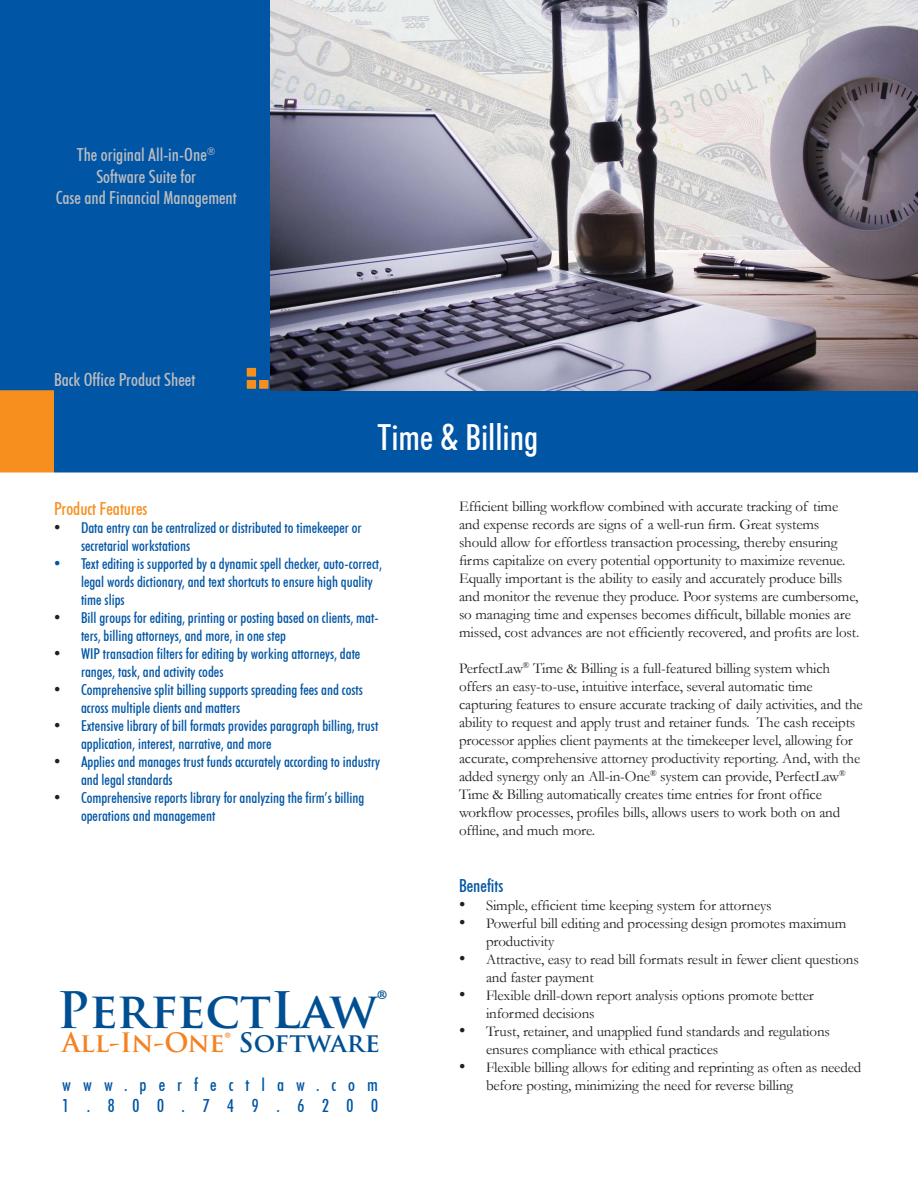
<style>
.page{position:relative;width:918px;height:1188px;background:#fff}
.page>*{position:absolute;margin:0;border:0;box-sizing:border-box;transform-origin:0 0}
.t1{font:700 49.05px "Trajan Pro";color:#004f92}
.t2{font:500 condensed 36px "Futura BT";color:#fff}
.t3{font:700 26.1px "Trajan Pro";color:#f58220}
.t4{font:500 condensed 18px "Futura BT";color:#bcbdc0}
.t5{font:500 condensed 18px "Futura BT";letter-spacing:.67em;color:#0155a5}
.t6{font:500 condensed 18px "Futura BT";color:#f68f1e}
.t7{font:500 condensed 18px "Futura BT";letter-spacing:.98em;color:#0155a5}
.t8{font:500 condensed 18px "Futura BT";color:#0155a5}
.t9{font:15px/18px "Garamond";letter-spacing:-.01em;color:#231f20}
.t10{font:500 condensed 15px/18px "Futura BT";color:#0155a5}
.s1{font-family:"Times New Roman";font-weight:400;font-stretch:normal;font-size:18px;color:#231f20}
.s2{font-family:"Times New Roman";font-weight:400;font-stretch:normal;font-size:18px}
.s3{font-size:29.25px}
.s4{color:#004f92}
.s5{font-family:"Times New Roman";font-size:18px}
</style>
<div class="page">
<div style="left:1px;top:1px;width:916px;height:430px;background:#0155a5"></div>
<div style="left:55px;top:391px;width:862px;height:81px;background:#0155a5"></div>
<div style="left:54px;top:390px;width:864px;height:82px;border:2px solid #0155a5"></div>
<div style="left:1px;top:391px;width:52px;height:81px;background:#f68f1e"></div>
<div style="left:0;top:390px;width:54px;height:82px;border:2px solid #f68f1e"></div>
<div style="left:245px;top:379px;width:13px;height:11px;background:#f68f1e;border:2px solid #0155a5"></div>
<div style="left:245px;top:366px;width:13px;height:12px;background:#f68f1e;border:2px solid #0155a5"></div>
<div style="left:258px;top:379px;width:12px;height:11px;background:#f68f1e;border:2px solid #0155a5"></div>
<img style="left:270px;top:0;width:648px;height:390px">
<p class="t4" style="left:77px;top:144px;width:140px">The original All-in-One<sup>®</sup></p>
<p class="t4" style="left:96px;top:165px;width:101px">Software Suite for</p>
<p class="t4" style="left:56px;top:187px;width:183px">Case and Financial Management</p>
<p class="t4" style="left:54px;top:369px;width:143px">Back Office Product Sheet</p>
<p class="t2" style="left:378px;top:415px;width:162px">Time &amp; Billing</p>
<p class="t6" style="left:54px;top:497px;width:95px">Product Features</p>
<p class="t10" style="left:81px;top:518px;width:282px;text-indent:-27px"><span class="s1">•</span> Data entry can be centralized or distributed to timekeeper or secretarial workstations</p>
<p class="t10" style="left:81px;top:554px;width:303px;text-indent:-27px"><span class="s2">•</span> Text editing is supported by a dynamic spell checker, auto-correct, legal words dictionary, and text shortcuts to ensure high quality time slips</p>
<p class="t10" style="left:81px;top:608px;width:299px;text-indent:-27px"><span class="s1">•</span> Bill groups for editing, printing or posting based on clients, mat&shy;ters, billing attorneys, and more, in one step</p>
<p class="t10" style="left:81px;top:644px;width:281px;text-indent:-27px"><span class="s1">•</span> WIP transaction filters for editing by working attorneys, date ranges, task, and activity codes</p>
<p class="t10" style="left:81px;top:680px;width:283px;text-indent:-27px"><span class="s1">•</span> Comprehensive split billing supports spreading fees and costs across multiple clients and matters</p>
<p class="t10" style="left:81px;top:716px;width:299px;text-indent:-27px"><span class="s1">•</span> Extensive library of bill formats provides paragraph billing, trust application, interest, narrative, and more</p>
<p class="t10" style="left:81px;top:752px;width:301px;text-indent:-27px"><span class="s1">•</span> Applies and manages trust funds accurately according to industry and legal standards</p>
<p class="t10" style="left:81px;top:788px;width:285px;text-indent:-27px"><span class="s1">•</span> Comprehensive reports library for analyzing the firm’s billing operations and management</p>
<p class="t1" style="left:57px;top:979px;width:332px">PerfectLaw®</p>
<p class="t3" style="left:62px;top:1026px;width:319px">All-In-One<span class="s3">®</span> <span class="s4">Software</span></p>
<p class="t5" style="left:62px;top:1073px;width:317px">www.perfectlaw.com</p>
<p class="t7" style="left:62px;top:1095px;width:317px">1.800.749.6200</p>
<p class="t9" style="left:459px;top:497px;width:402px">Efficient billing workflow combined with accurate tracking of time and expense records are signs of a well-run firm. Great systems should allow for effortless transaction processing, thereby ensuring firms capitalize on every potential opportunity to maximize revenue.<br>Equally important is the ability to easily and accurately produce bills and monitor the revenue they produce. Poor systems are cumbersome, so managing time and expenses becomes difficult, billable monies are missed, cost advances are not efficiently recovered, and profits are lost.</p>
<p class="t9" style="left:459px;top:659px;width:405px">PerfectLaw<sup>®</sup> Time &amp; Billing is a full-featured billing system which offers an easy-to-use, intuitive interface, several automatic time capturing features to ensure accurate tracking of daily activities, and the ability to request and apply trust and retainer funds. The cash receipts processor applies client payments at the timekeeper level, allowing for accurate, comprehensive attorney productivity reporting. And, with the added synergy only an All-in-One<sup>®</sup> system can provide, PerfectLaw<sup>® </sup>Time &amp; Billing automatically creates time entries for front office workflow processes, profiles bills, allows users to work both on and offline, and much more.</p>
<p class="t8" style="left:459px;top:875px;width:46px">Benefits</p>
<p class="t9" style="left:459px;top:896px;width:314px"><span class="s5">•</span> Simple, efficient time keeping system for attorneys</p>
<p class="t9" style="left:486px;top:914px;width:362px;text-indent:-27px"><span class="s5">•</span> Powerful bill editing and processing design promotes maximum productivity</p>
<p class="t9" style="left:486px;top:950px;width:374px;text-indent:-27px"><span class="s5">•</span> Attractive, easy to read bill formats result in fewer client questions and faster payment</p>
<p class="t9" style="left:486px;top:986px;width:329px;text-indent:-27px"><span class="s5">•</span> Flexible drill-down report analysis options promote better informed decisions</p>
<p class="t9" style="left:486px;top:1022px;width:345px;text-indent:-27px"><span class="s5">•</span> Trust, retainer, and unapplied fund standards and regulations ensures compliance with ethical practices</p>
<p class="t9" style="left:486px;top:1058px;width:377px;text-indent:-27px"><span class="s5">•</span> Flexible billing allows for editing and reprinting as often as needed before posting, minimizing the need for reverse billing</p>
</div>
